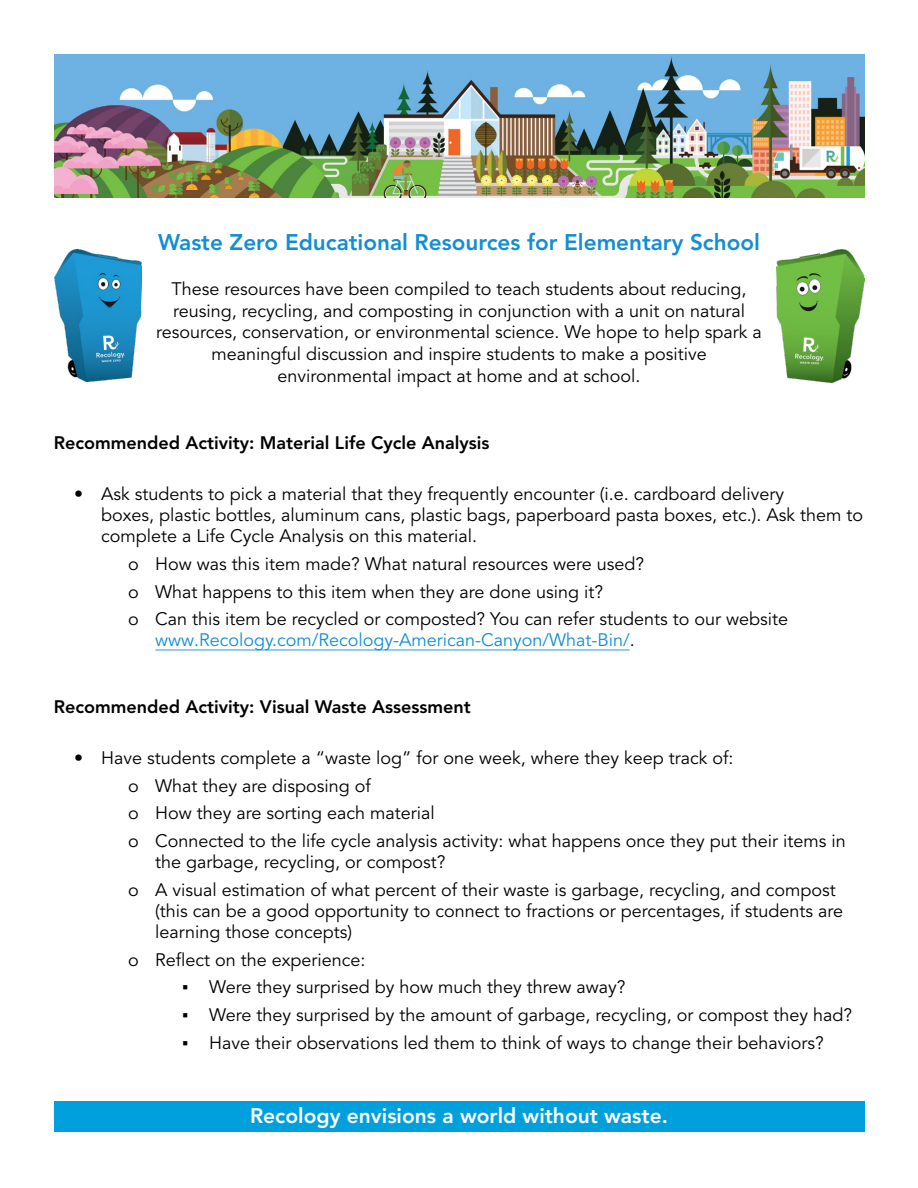
<style>
.page{position:relative;width:918px;height:1188px;background:#fff}
.page>*{position:absolute;margin:0;border:0;box-sizing:border-box;transform-origin:0 0}
.t1{font:800 22.5px "Avenir LT Std";color:#118ed4}
.t2{font:800 21px "Avenir LT Std";color:#fff}
.t3{font:18px/27.8px "Avenir LT Std";color:#000}
.t4{font:800 18px "Avenir LT Std";color:#000}
.t5{font:18px "Avenir LT Std";color:#118ed4}
.s1{color:#000}
.s2{font-family:"Calibri"}
</style>
<div class="page">
<img style="left:55px;top:54px;width:809px;height:143px">
<div style="left:54px;top:1101px;width:810px;height:31px;background:#00a0dc"></div>
<hr style="left:155px;top:649px;width:475px;height:2px;background:#118ed4">
<img style="left:54px;top:250px;width:87px;height:132px">
<img style="left:777px;top:250px;width:87px;height:133px">
<p class="t1" style="left:158px;top:229px;width:603px">Waste Zero Educational Resources for Elementary School</p>
<p class="t3" style="left:156px;top:279px;width:607px;line-height:21.6px;text-align:center">These resources have been compiled to teach students about reducing, reusing, recycling, and composting in conjunction with a unit on natural resources, conservation, or environmental science. We hope to help spark a meaningful discussion and inspire students to make a positive environmental impact at home and at school.</p>
<p class="t4" style="left:54px;top:432px;width:437px">Recommended Activity: Material Life Cycle Analysis</p>
<p class="t3" style="left:101px;top:484px;width:764px;line-height:21px;text-indent:-27px">• Ask students to pick a material that they frequently encounter (i.e. cardboard delivery<br>boxes, plastic bottles, aluminum cans, plastic bags, paperboard pasta boxes, etc.). Ask them to complete a Life Cycle Analysis on this material.</p>
<p class="t3" style="left:128px;top:550px;width:661px">o How was this item made? What natural resources were used?<br>o What happens to this item when they are done using it?<br>o Can this item be recycled or composted? You can refer students to our website</p>
<p class="t5" style="left:155px;top:630px;width:481px">www.Recology.com/Recology-American-Canyon/What-Bin/<span class="s1">.</span></p>
<p class="t4" style="left:54px;top:696px;width:418px">Recommended Activity: Visual Waste Assessment</p>
<p class="t3" style="left:128px;top:744px;width:719px;text-indent:-54px">• Have students complete a “waste log” for one week, where they keep track of:<br>o What they are disposing of<br>o How they are sorting each material<br>o Connected to the life cycle analysis activity: what happens once they put their items in</p>
<p class="t3" style="left:128px;top:849px;width:709px;text-indent:27px">the garbage, recycling, or compost?<br>o A visual estimation of what percent of their waste is garbage, recycling, and compost</p>
<p class="t3" style="left:155px;top:901px;width:689px;line-height:21px">(this can be a good opportunity to connect to fractions or percentages, if students are learning those concepts)</p>
<p class="t3" style="left:128px;top:946px;width:239px">o Reflect on the experience:</p>
<p class="t3" style="left:182px;top:974px;width:445px"><span class="s2">▪</span> Were they surprised by how much they threw away?</p>
<p class="t3" style="left:182px;top:1002px;width:672px"><span class="s2">▪</span> Were they surprised by the amount of garbage, recycling, or compost they had?</p>
<p class="t3" style="left:182px;top:1029px;width:643px"><span class="s2">▪</span> Have their observations led them to think of ways to change their behaviors?</p>
<p class="t2" style="left:250px;top:1104px;width:419px">Recology envisions a world without waste.</p>
</div>
